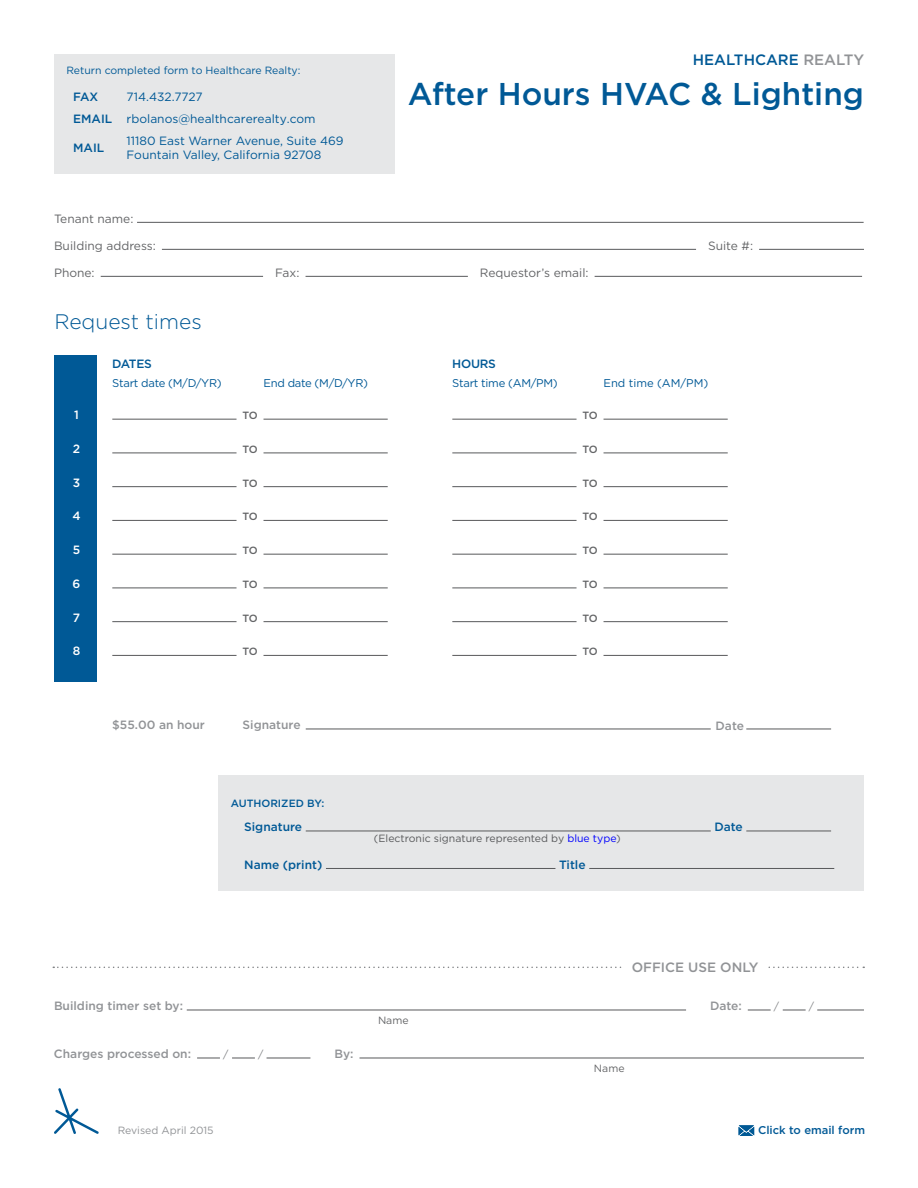
<style>
.page{position:relative;width:918px;height:1188px;background:#fff}
.page>*{position:absolute;margin:0;border:0;box-sizing:border-box;transform-origin:0 0}
.t1{font:500 31.5px "Gotham";color:#005996}
.t2{font:300 21px "Gotham";color:#005996}
.t3{font:500 15px "Gotham";color:#005996}
.t4{font:500 13.5px "Gotham";color:#919396}
.t5{font:12px/21.8px "Gotham";color:#005996}
.t6{font:500 12px "Gotham";color:#919396}
.t7{font:12px "Gotham";color:#636466}
.t8{font:500 12px "Gotham";color:#005996}
.t9{font:500 12px "Gotham";color:#fff}
.t10{font:11.25px "Gotham";letter-spacing:-.025em;color:#005996}
.t11{font:500 11.25px "Gotham";color:#005996}
.t12{font:11.25px "Gotham";color:#005996}
.t13{font:10.5px "Gotham";color:#58595b}
.t14{font:10.5px "Gotham";color:#005996}
.t15{font:500 10.5px "Gotham";letter-spacing:-.04em;color:#636466}
.t16{font:10.5px "Gotham";color:#919396}
.t17{font:500 10.5px "Gotham";color:#005996}
.t18{font:10.5px "Gotham";color:#636466}
.t19{font:10.5px "Gotham";color:#808285}
.s1{font-weight:500}
.s2{color:#919396}
.s3{color:#00f}
</style>
<div class="page">
<svg style="left:54px;top:1088px;width:45px;height:46px"></svg>
<svg style="left:739px;top:1125px;width:15px;height:11px"></svg>
<div style="left:54px;top:54px;width:340px;height:120px;background:#e6e7e8"></div>
<div style="left:54px;top:355px;width:42px;height:327px;background:#005996"></div>
<hr style="left:112px;top:419px;width:125px;height:1px;background:#58595b">
<hr style="left:112px;top:453px;width:125px;height:1px;background:#58595b">
<hr style="left:112px;top:486px;width:125px;height:1px;background:#58595b">
<hr style="left:112px;top:520px;width:125px;height:1px;background:#58595b">
<hr style="left:112px;top:554px;width:125px;height:1px;background:#58595b">
<hr style="left:112px;top:588px;width:125px;height:1px;background:#58595b">
<hr style="left:112px;top:621px;width:125px;height:1px;background:#58595b">
<hr style="left:112px;top:655px;width:125px;height:1px;background:#58595b">
<hr style="left:264px;top:419px;width:124px;height:1px;background:#58595b">
<hr style="left:264px;top:453px;width:124px;height:1px;background:#58595b">
<hr style="left:264px;top:486px;width:124px;height:1px;background:#58595b">
<hr style="left:264px;top:520px;width:124px;height:1px;background:#58595b">
<hr style="left:264px;top:554px;width:124px;height:1px;background:#58595b">
<hr style="left:264px;top:588px;width:124px;height:1px;background:#58595b">
<hr style="left:264px;top:621px;width:124px;height:1px;background:#58595b">
<hr style="left:264px;top:655px;width:124px;height:1px;background:#58595b">
<hr style="left:452px;top:419px;width:125px;height:1px;background:#58595b">
<hr style="left:452px;top:453px;width:125px;height:1px;background:#58595b">
<hr style="left:452px;top:486px;width:125px;height:1px;background:#58595b">
<hr style="left:452px;top:520px;width:125px;height:1px;background:#58595b">
<hr style="left:452px;top:554px;width:125px;height:1px;background:#58595b">
<hr style="left:452px;top:588px;width:125px;height:1px;background:#58595b">
<hr style="left:452px;top:621px;width:125px;height:1px;background:#58595b">
<hr style="left:452px;top:655px;width:125px;height:1px;background:#58595b">
<hr style="left:604px;top:419px;width:124px;height:1px;background:#58595b">
<hr style="left:604px;top:453px;width:124px;height:1px;background:#58595b">
<hr style="left:604px;top:486px;width:124px;height:1px;background:#58595b">
<hr style="left:604px;top:520px;width:124px;height:1px;background:#58595b">
<hr style="left:604px;top:554px;width:124px;height:1px;background:#58595b">
<hr style="left:604px;top:588px;width:124px;height:1px;background:#58595b">
<hr style="left:604px;top:621px;width:124px;height:1px;background:#58595b">
<hr style="left:604px;top:655px;width:124px;height:1px;background:#58595b">
<svg style="left:53px;top:967px;width:811px;height:1px"></svg>
<div style="left:624px;top:961px;width:142px;height:14px;background:#fff"></div>
<hr style="left:187px;top:1010px;width:499px;height:1px;background:#58595b">
<svg style="left:748px;top:1010px;width:23px;height:1px"></svg>
<svg style="left:783px;top:1010px;width:23px;height:1px"></svg>
<hr style="left:817px;top:1010px;width:47px;height:1px;background:#58595b">
<svg style="left:197px;top:1058px;width:23px;height:1px"></svg>
<svg style="left:232px;top:1058px;width:23px;height:1px"></svg>
<hr style="left:267px;top:1058px;width:43px;height:1px;background:#58595b">
<hr style="left:360px;top:1058px;width:504px;height:1px;background:#58595b">
<div style="left:218px;top:775px;width:646px;height:115px;background:#e6e7e8"></div>
<hr style="left:306px;top:831px;width:405px;height:1px;background:#58595b">
<hr style="left:746px;top:831px;width:85px;height:1px;background:#58595b">
<hr style="left:326px;top:868px;width:229px;height:1px;background:#58595b">
<hr style="left:589px;top:868px;width:245px;height:1px;background:#58595b">
<hr style="left:137px;top:222px;width:727px;height:1px;background:#58595b">
<hr style="left:162px;top:249px;width:534px;height:1px;background:#58595b">
<hr style="left:759px;top:249px;width:105px;height:1px;background:#58595b">
<hr style="left:101px;top:276px;width:162px;height:1px;background:#58595b">
<hr style="left:306px;top:276px;width:162px;height:1px;background:#58595b">
<hr style="left:595px;top:276px;width:267px;height:1px;background:#58595b">
<hr style="left:306px;top:729px;width:405px;height:1px;background:#58595b">
<hr style="left:746px;top:729px;width:85px;height:1px;background:#58595b">
<p class="t14" style="left:66px;top:63px;width:236px">Return completed form to Healthcare Realty:</p>
<p class="t8" style="left:73px;top:89px;width:26px">FAX</p>
<p class="t5" style="left:73px;top:86px;width:244px;text-indent:53px">714.432.7727<br><span class="s1">EMAIL</span> rbolanos@healthcarerealty.com</p>
<p class="t8" style="left:73px;top:140px;width:33px">MAIL</p>
<p class="t5" style="left:127px;top:134px;width:219px;line-height:13.5px">11180 East Warner Avenue, Suite 469<br>Fountain Valley, California 92708</p>
<p class="t3" style="left:693px;top:50px;width:173px">HEALTHCARE <span class="s2">REALTY</span></p>
<p class="t1" style="left:408px;top:74px;width:458px">After Hours HVAC &amp; Lighting</p>
<p class="t7" style="left:54px;top:211px;width:81px">Tenant name:</p>
<p class="t7" style="left:54px;top:238px;width:103px">Building address:</p>
<p class="t7" style="left:708px;top:238px;width:47px">Suite #:</p>
<p class="t7" style="left:54px;top:265px;width:42px">Phone:</p>
<p class="t7" style="left:275px;top:265px;width:26px">Fax:</p>
<p class="t7" style="left:480px;top:265px;width:110px">Requestor’s email:</p>
<p class="t2" style="left:54px;top:308px;width:149px">Request times</p>
<p class="t8" style="left:112px;top:356px;width:41px">DATES</p>
<p class="t8" style="left:452px;top:356px;width:45px">HOURS</p>
<p class="t10" style="left:112px;top:376px;width:111px">Start date (M/D/YR)</p>
<p class="t10" style="left:264px;top:376px;width:106px">End date (M/D/YR)</p>
<p class="t10" style="left:452px;top:376px;width:107px">Start time (AM/PM)</p>
<p class="t12" style="left:604px;top:376px;width:106px">End time (AM/PM)</p>
<p class="t9" style="left:74px;top:407px;width:6px">1</p>
<p class="t15" style="left:242px;top:409px;width:17px">TO</p>
<p class="t15" style="left:582px;top:409px;width:17px">TO</p>
<p class="t9" style="left:73px;top:441px;width:9px">2</p>
<p class="t15" style="left:242px;top:442px;width:17px">TO</p>
<p class="t15" style="left:582px;top:442px;width:17px">TO</p>
<p class="t9" style="left:73px;top:475px;width:9px">3</p>
<p class="t15" style="left:242px;top:476px;width:17px">TO</p>
<p class="t15" style="left:582px;top:476px;width:17px">TO</p>
<p class="t9" style="left:73px;top:508px;width:10px">4</p>
<p class="t15" style="left:242px;top:510px;width:17px">TO</p>
<p class="t15" style="left:582px;top:510px;width:17px">TO</p>
<p class="t9" style="left:73px;top:542px;width:9px">5</p>
<p class="t15" style="left:242px;top:544px;width:17px">TO</p>
<p class="t15" style="left:582px;top:544px;width:17px">TO</p>
<p class="t9" style="left:73px;top:576px;width:9px">6</p>
<p class="t15" style="left:242px;top:577px;width:17px">TO</p>
<p class="t15" style="left:582px;top:577px;width:17px">TO</p>
<p class="t9" style="left:73px;top:610px;width:9px">7</p>
<p class="t15" style="left:242px;top:611px;width:17px">TO</p>
<p class="t15" style="left:582px;top:611px;width:17px">TO</p>
<p class="t9" style="left:73px;top:643px;width:9px">8</p>
<p class="t15" style="left:242px;top:645px;width:17px">TO</p>
<p class="t15" style="left:582px;top:645px;width:17px">TO</p>
<p class="t6" style="left:112px;top:717px;width:94px">$55.00 an hour</p>
<p class="t6" style="left:243px;top:717px;width:60px">Signature</p>
<p class="t6" style="left:716px;top:718px;width:30px">Date</p>
<p class="t17" style="left:231px;top:797px;width:95px">AUTHORIZED BY:</p>
<p class="t8" style="left:244px;top:819px;width:59px">Signature</p>
<p class="t8" style="left:714px;top:819px;width:30px">Date</p>
<p class="t8" style="left:244px;top:857px;width:80px">Name (print)</p>
<p class="t8" style="left:559px;top:857px;width:28px">Title</p>
<p class="t13" style="left:374px;top:832px;width:248px">(Electronic signature represented by <span class="s3">blue type</span>)</p>
<p class="t4" style="left:632px;top:959px;width:128px">OFFICE USE ONLY</p>
<p class="t6" style="left:54px;top:998px;width:131px">Building timer set by:</p>
<p class="t6" style="left:710px;top:998px;width:33px">Date:</p>
<p class="t19" style="left:774px;top:1000px;width:7px">/</p>
<p class="t19" style="left:809px;top:1000px;width:7px">/</p>
<p class="t18" style="left:378px;top:1013px;width:32px">Name</p>
<p class="t6" style="left:54px;top:1046px;width:139px">Charges processed on:</p>
<p class="t19" style="left:223px;top:1048px;width:7px">/</p>
<p class="t19" style="left:258px;top:1048px;width:7px">/</p>
<p class="t6" style="left:334px;top:1046px;width:21px">By:</p>
<p class="t18" style="left:594px;top:1061px;width:32px">Name</p>
<p class="t16" style="left:118px;top:1123px;width:98px">Revised April 2015</p>
<p class="t11" style="left:758px;top:1123px;width:109px">Click to email form</p>
</div>
